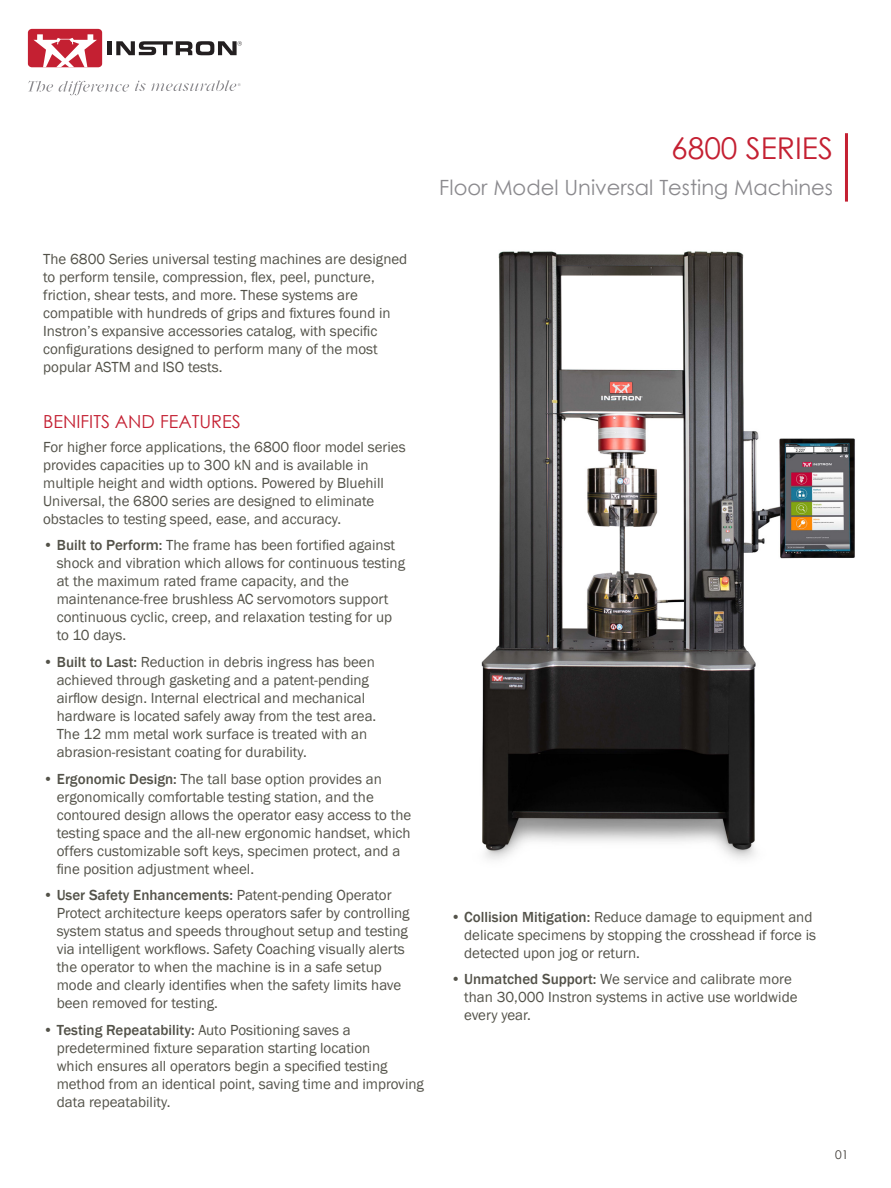
<style>
.page{position:relative;width:891px;height:1188px;background:#fff}
.page>*{position:absolute;margin:0;border:0;box-sizing:border-box;transform-origin:0 0}
.t1{font:30px "Century Gothic";color:#c42032}
.t2{font:21px "Century Gothic";color:#8b8a8e}
.t3{font:18px "Century Gothic";color:#c42032}
.t4{font:15px/18px "Franklin Gothic";color:#535249}
.t5{font:12px "Century Gothic";color:#3d3934}
.s1{font-weight:500}
</style>
<div class="page">
<div style="left:28px;top:29px;width:74px;height:38px;background:#c42032;border-radius:4px"></div>
<svg style="left:33px;top:34px;width:64px;height:33px"></svg>
<div style="left:107px;top:41px;width:5px;height:14px;background:#231f20"></div>
<svg style="left:116px;top:41px;width:126px;height:14px"></svg>
<svg style="left:28px;top:80px;width:213px;height:15px"></svg>
<hr style="left:845px;top:133px;width:3px;height:69px;background:#c42032">
<img style="left:481px;top:251px;width:374px;height:609px">
<p class="t1" style="left:671px;top:127px;width:163px">6800 SERIES</p>
<p class="t2" style="left:439px;top:173px;width:395px">Floor Model Universal Testing Machines</p>
<p class="t4" style="left:43px;top:251px;width:366px">The 6800 Series universal testing machines are designed to perform tensile, compression, flex, peel, puncture, friction, shear tests, and more. These systems are compatible with hundreds of grips and fixtures found in Instron’s expansive accessories catalog, with specific configurations designed to perform many of the most popular ASTM and ISO tests.</p>
<p class="t3" style="left:43px;top:409px;width:199px">BENIFITS AND FEATURES</p>
<p class="t4" style="left:43px;top:438px;width:364px">For higher force applications, the 6800 floor model series provides capacities up to 300 kN and is available in multiple height and width options. Powered by Bluehill Universal, the 6800 series are designed to eliminate obstacles to testing speed, ease, and accuracy.</p>
<p class="t4" style="left:57px;top:537px;width:350px;text-indent:-14px">• <span class="s1">Built to Perform:</span> The frame has been fortified against shock and vibration which allows for continuous testing at the maximum rated frame capacity, and the maintenance-free brushless AC servomotors support continuous cyclic, creep, and relaxation testing for up to 10 days.</p>
<p class="t4" style="left:57px;top:653px;width:321px;text-indent:-14px">• <span class="s1">Built to Last:</span> Reduction in debris ingress has been achieved through gasketing and a patent-pending airflow design. Internal electrical and mechanical hardware is located safely away from the test area.<br>The 12 mm metal work surface is treated with an abrasion-resistant coating for durability.</p>
<p class="t4" style="left:57px;top:770px;width:356px;text-indent:-14px">• <span class="s1">Ergonomic Design:</span> The tall base option provides an ergonomically comfortable testing station, and the contoured design allows the operator easy access to the testing space and the all-new ergonomic handset, which offers customizable soft keys, specimen protect, and a fine position adjustment wheel.</p>
<p class="t4" style="left:57px;top:887px;width:354px;text-indent:-14px">• <span class="s1">User Safety Enhancements:</span> Patent-pending Operator Protect architecture keeps operators safer by controlling system status and speeds throughout setup and testing via intelligent workflows. Safety Coaching visually alerts the operator to when the machine is in a safe setup mode and clearly identifies when the safety limits have been removed for testing.</p>
<p class="t4" style="left:43px;top:1022px;width:309px">• <span class="s1">Testing Repeatability:</span> Auto Positioning saves a</p>
<p class="t4" style="left:57px;top:1039px;width:369px">predetermined fixture separation starting location<br>which ensures all operators begin a specified testing method from an identical point, saving time and improving data repeatability.</p>
<p class="t4" style="left:464px;top:908px;width:353px;text-indent:-14px">• <span class="s1">Collision Mitigation:</span> Reduce damage to equipment and delicate specimens by stopping the crosshead if force is detected upon jog or return.</p>
<p class="t4" style="left:464px;top:971px;width:335px;text-indent:-14px">• <span class="s1">Unmatched Support:</span> We service and calibrate more than 30,000 Instron systems in active use worldwide every year.</p>
<p class="t5" style="left:835px;top:1146px;width:15px">01</p>
</div>
